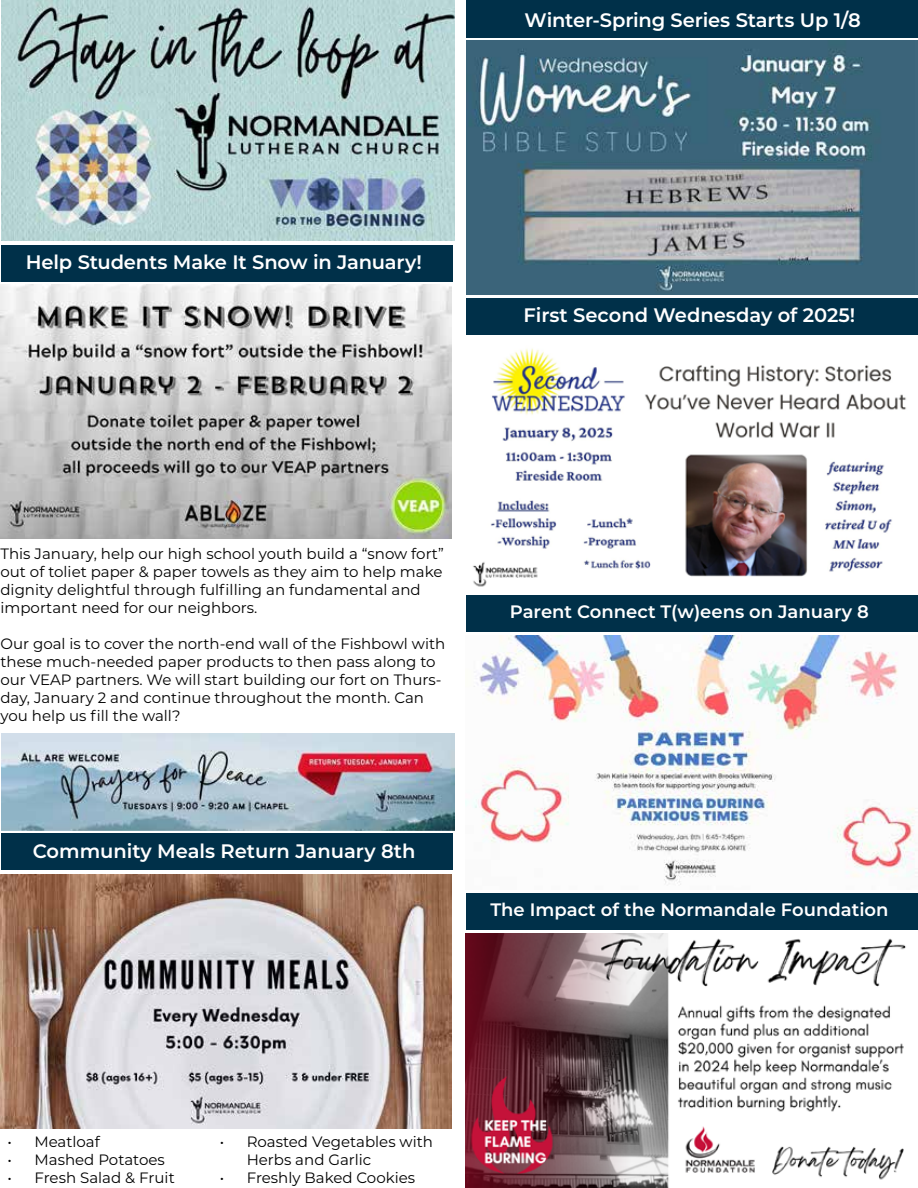
<style>
.page{position:relative;width:918px;height:1188px;background:#fff}
.page>*{position:absolute;margin:0;border:0;box-sizing:border-box;transform-origin:0 0}
.t1{font:600 19.5px "Montserrat";letter-spacing:-.005em;color:#fff}
.t2{font:600 18px "Montserrat";color:#fff}
.t3{font:15px/18px "Montserrat";color:#000}
</style>
<div class="page">
<img style="left:1px;top:0;width:453px;height:241px">
<div style="left:1px;top:245px;width:452px;height:37px;background:#003049"></div>
<img style="left:0;top:285px;width:452px;height:254px">
<div style="left:1px;top:833px;width:452px;height:37px;background:#003049"></div>
<img style="left:0;top:875px;width:452px;height:254px">
<img style="left:1px;top:733px;width:454px;height:97px">
<div style="left:466px;top:893px;width:452px;height:37px;background:#003049"></div>
<img style="left:465px;top:933px;width:441px;height:254px">
<img style="left:466px;top:41px;width:452px;height:254px">
<div style="left:466px;top:0;width:451px;height:38px;background:#003049"></div>
<div style="left:466px;top:298px;width:452px;height:37px;background:#003049"></div>
<img style="left:473px;top:348px;width:433px;height:239px">
<div style="left:466px;top:595px;width:452px;height:37px;background:#003049"></div>
<img style="left:465px;top:635px;width:451px;height:250px">
<h1 class="t1" style="left:525px;top:6px;width:338px">Winter-Spring Series Starts Up 1/8</h1>
<h1 class="t1" style="left:26px;top:248px;width:398px">Help Students Make It Snow in January!</h1>
<h1 class="t1" style="left:524px;top:302px;width:333px">First Second Wednesday of 2025!</h1>
<p class="t3" style="left:0;top:544px;width:445px">This January, help our high school youth build a “snow fort” out of toliet paper &amp; paper towels as they aim to help make dignity delightful through fulfilling an fundamental and important need for our neighbors.</p>
<p class="t3" style="left:0;top:634px;width:446px">Our goal is to cover the north-end wall of the Fishbowl with these much-needed paper products to then pass along to our VEAP partners. We will start building our fort on Thurs&shy;day, January 2 and continue throughout the month. Can you help us fill the wall?</p>
<p class="t2" style="left:510px;top:599px;width:361px">Parent Connect T(w)eens on January 8</p>
<h1 class="t1" style="left:33px;top:837px;width:384px">Community Meals Return January 8th</h1>
<p class="t2" style="left:490px;top:897px;width:400px">The Impact of the Normandale Foundation</p>
<p class="t3" style="left:8px;top:1132px;width:94px">• Meatloaf</p>
<p class="t3" style="left:8px;top:1150px;width:159px">• Mashed Potatoes</p>
<p class="t3" style="left:8px;top:1168px;width:169px">• Fresh Salad &amp; Fruit</p>
<p class="t3" style="left:247px;top:1132px;width:188px;text-indent:-27px">• Roasted Vegetables with<br>Herbs and Garlic</p>
<p class="t3" style="left:220px;top:1168px;width:197px">• Freshly Baked Cookies</p>
</div>
